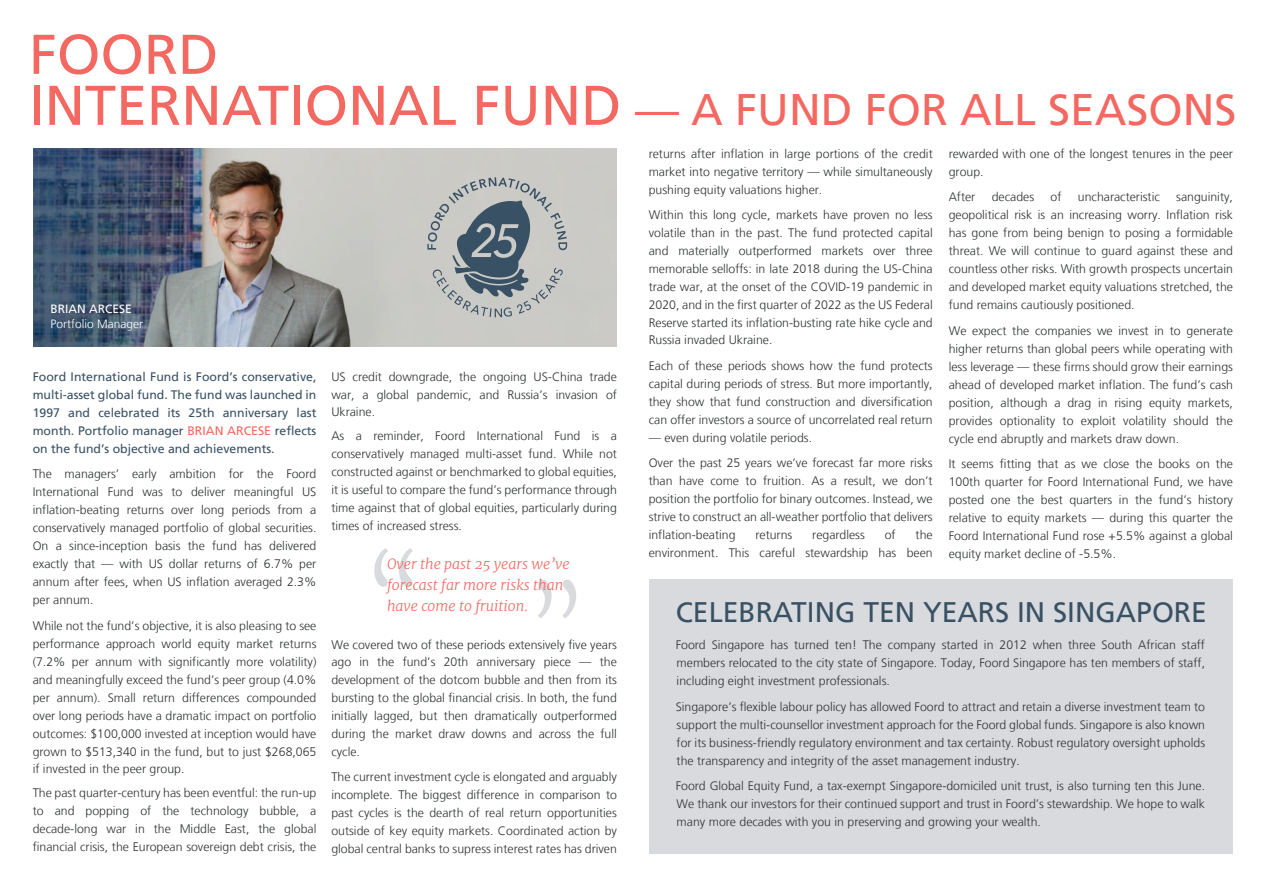
<style>
.page{position:relative;width:1263px;height:893px;background:#fff}
.page>*{position:absolute;margin:0;border:0;box-sizing:border-box;transform-origin:0 0}
.t1{font:55.95px/51px "Frutiger LT";color:#f36861}
.t2{font:43.95px "Frutiger LT";color:#f36861}
.t3{font:28.2px "Frutiger LT";color:#395164}
.t4{font:italic 300 14.1px/21px "Merriweather";color:#f36861}
.t5{font:300 12.3px/18px "Frutiger LT";color:#2f3131;text-align:justify}
.t6{font:12.3px/18px "Frutiger LT";color:#395164;text-align:justify}
.t7{font:300 12px "Frutiger LT";color:#fff}
.t8{font:12px "Frutiger LT";color:#fff}
.s1{color:#f36861}
</style>
<div class="page">
<div style="left:650px;top:580px;width:583px;height:274px;background:#d8dade"></div>
<img style="left:33px;top:149px;width:584px;height:198px">
<svg style="left:374px;top:548px;width:38px;height:39px"></svg>
<svg style="left:538px;top:580px;width:38px;height:38px"></svg>
<svg style="left:427px;top:177px;width:140px;height:140px;background:#a1a7aa"></svg>
<h1 class="t1" style="left:29px;top:29px;width:594px">FOORD<br>INTERNATIONAL FUND</h1>
<p class="t8" style="left:50px;top:302px;width:83px">BRIAN ARCESE</p>
<p class="t7" style="left:50px;top:317px;width:94px">Portfolio Manager</p>
<p class="t6" style="left:33px;top:367px;width:285px">Foord International Fund is Foord’s conservative, multi-asset global fund. The fund was launched in 1997 and celebrated its 25th anniversary last month. Portfolio manager <span class="s1">BRIAN ARCESE</span> reflects on the fund’s objective and achievements.</p>
<p class="t5" style="left:33px;top:465px;width:285px">The managers’ early ambition for the Foord International Fund was to deliver meaningful US inflation-beating returns over long periods from a conservatively managed portfolio of global securities.<br>On a since-inception basis the fund has delivered exactly that — with US dollar returns of 6.7% per annum after fees, when US inflation averaged 2.3% per annum.</p>
<p class="t5" style="left:33px;top:616px;width:285px">While not the fund’s objective, it is also pleasing to see performance approach world equity market returns (7.2% per annum with significantly more volatility) and meaningfully exceed the fund’s peer group (4.0% per annum). Small return differences compounded over long periods have a dramatic impact on portfolio outcomes: $100,000 invested at inception would have grown to $513,340 in the fund, but to just $268,065 if invested in the peer group.</p>
<p class="t5" style="left:33px;top:784px;width:285px">The past quarter-century has been eventful: the run-up to and popping of the technology bubble, a decade-long war in the Middle East, the global financial crisis, the European sovereign debt crisis, the</p>
<p class="t5" style="left:331px;top:368px;width:287px">US credit downgrade, the ongoing US-China trade war, a global pandemic, and Russia’s invasion of Ukraine.</p>
<p class="t5" style="left:331px;top:427px;width:287px">As a reminder, Foord International Fund is a conservatively managed multi-asset fund. While not constructed against or benchmarked to global equities, it is useful to compare the fund’s performance through time against that of global equities, particularly during times of increased stress.</p>
<p class="t4" style="left:387px;top:553px;width:184px">Over the past 25 years we’ve forecast far more risks than have come to fruition.</p>
<p class="t5" style="left:331px;top:635px;width:287px">We covered two of these periods extensively five years ago in the fund’s 20th anniversary piece — the development of the dotcom bubble and then from its bursting to the global financial crisis. In both, the fund initially lagged, but then dramatically outperformed during the market draw downs and across the full cycle.</p>
<p class="t5" style="left:331px;top:768px;width:287px">The current investment cycle is elongated and arguably incomplete. The biggest difference in comparison to past cycles is the dearth of real return opportunities outside of key equity markets. Coordinated action by global central banks to supress interest rates has driven</p>
<h2 class="t2" style="left:635px;top:84px;width:603px">— A FUND FOR ALL SEASONS</h2>
<p class="t5" style="left:649px;top:145px;width:286px">returns after inflation in large portions of the credit market into negative territory — while simultaneously pushing equity valuations higher.</p>
<p class="t5" style="left:649px;top:206px;width:286px">Within this long cycle, markets have proven no less volatile than in the past. The fund protected capital and materially outperformed markets over three memorable selloffs: in late 2018 during the US-China trade war, at the onset of the COVID-19 pandemic in 2020, and in the first quarter of 2022 as the US Federal Reserve started its inflation-busting rate hike cycle and Russia invaded Ukraine.</p>
<p class="t5" style="left:649px;top:357px;width:285px">Each of these periods shows how the fund protects capital during periods of stress. But more importantly, they show that fund construction and diversification can offer investors a source of uncorrelated real return</p>
<p class="t5" style="left:649px;top:425px;width:286px;line-height:25.5px">— even during volatile periods.<br>Over the past 25 years we’ve forecast far more risks</p>
<p class="t5" style="left:649px;top:472px;width:285px">than have come to fruition. As a result, we don’t position the portfolio for binary outcomes. Instead, we strive to construct an all-weather portfolio that delivers inflation-beating</p>
<p class="t5" style="left:755px;top:526px;width:38px">returns</p>
<p class="t5" style="left:812px;top:526px;width:54px">regardless</p>
<p class="t5" style="left:885px;top:526px;width:12px">of</p>
<p class="t5" style="left:649px;top:526px;width:285px;text-align:right">the<br>environment. This careful stewardship has been</p>
<p class="t5" style="left:949px;top:145px;width:286px">rewarded with one of the longest tenures in the peer group.</p>
<p class="t5" style="left:949px;top:188px;width:28px">After</p>
<p class="t5" style="left:992px;top:188px;width:44px">decades</p>
<p class="t5" style="left:1050px;top:188px;width:12px">of</p>
<p class="t5" style="left:1078px;top:188px;width:83px">uncharacteristic</p>
<p class="t5" style="left:949px;top:188px;width:286px;text-indent:228px">sanguinity, geopolitical risk is an increasing worry. Inflation risk has gone from being benign to posing a formidable threat. We will continue to guard against these and countless other risks. With growth prospects uncertain and developed market equity valuations stretched, the fund remains cautiously positioned.</p>
<p class="t5" style="left:949px;top:322px;width:286px">We expect the companies we invest in to generate higher returns than global peers while operating with less leverage — these firms should grow their earnings ahead of developed market inflation. The fund’s cash position, although a drag in rising equity markets, provides optionality to exploit volatility should the cycle end abruptly and markets draw down.</p>
<p class="t5" style="left:949px;top:455px;width:286px">It seems fitting that as we close the books on the 100th quarter for Foord International Fund, we have posted one the best quarters in the fund’s history relative to equity markets — during this quarter the Foord International Fund rose +5.5% against a global equity market decline of -5.5%.</p>
<h3 class="t3" style="left:676px;top:595px;width:533px">CELEBRATING TEN YEARS IN SINGAPORE</h3>
<p class="t5" style="left:676px;top:636px;width:531px">Foord Singapore has turned ten! The company started in 2012 when three South African staff members relocated to the city state of Singapore. Today, Foord Singapore has ten members of staff, including eight investment professionals.</p>
<p class="t5" style="left:676px;top:698px;width:531px">Singapore’s flexible labour policy has allowed Foord to attract and retain a diverse investment team to support the multi-counsellor investment approach for the Foord global funds. Singapore is also known for its business-friendly regulatory environment and tax certainty. Robust regulatory oversight upholds the transparency and integrity of the asset management industry.</p>
<p class="t5" style="left:676px;top:777px;width:531px">Foord Global Equity Fund, a tax-exempt Singapore-domiciled unit trust, is also turning ten this June.<br>We thank our investors for their continued support and trust in Foord’s stewardship. We hope to walk many more decades with you in preserving and growing your wealth.</p>
</div>
